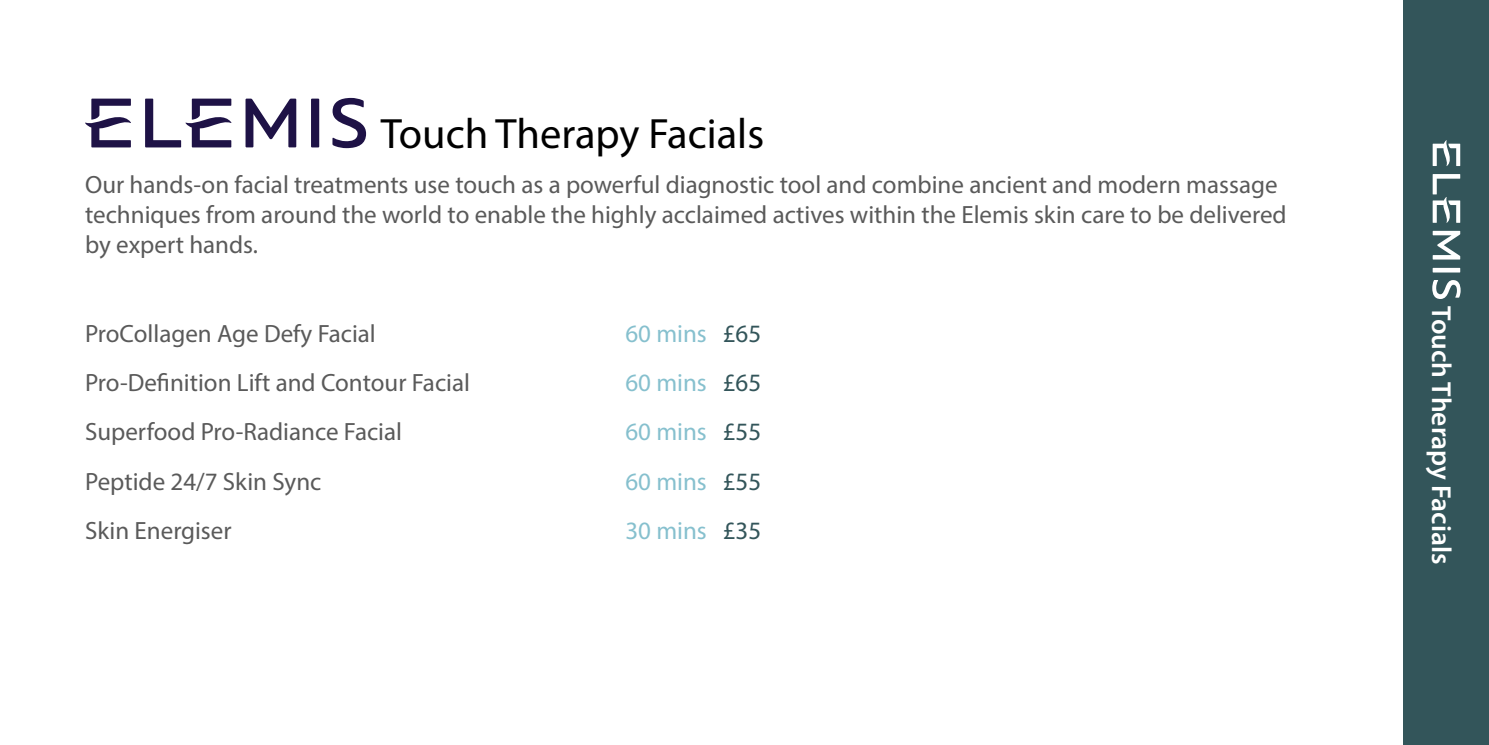
<style>
.page{position:relative;width:1489px;height:745px;background:#fff}
.page>*{position:absolute;margin:0;border:0;box-sizing:border-box;transform-origin:0 0}
.t1{font:42.5px "Myriad Pro";color:#000}
.t2{font:600 27.5px "Myriad Pro";color:#fff}
.t3{font:25px/30px "Myriad Pro";color:#5a5a5a}
.t4{font:25px "Myriad Pro";color:#86c0ce}
.s1{color:#33555a}
</style>
<div class="page">
<div style="left:1403px;top:0;width:85px;height:744px;background:#33555a"></div>
<svg style="left:1432px;top:140px;width:28px;height:159px"></svg>
<svg style="left:85px;top:98px;width:281px;height:50px"></svg>
<h1 class="t1" style="left:381px;top:108px;width:385px">Touch Therapy Facials</h1>
<p class="t3" style="left:85px;top:169px;width:1202px">Our hands-on facial treatments use touch as a powerful diagnostic tool and combine ancient and modern massage techniques from around the world to enable the highly acclaimed actives within the Elemis skin care to be delivered by expert hands.</p>
<p class="t3" style="left:85px;top:318px;width:292px">ProCollagen Age Defy Facial</p>
<p class="t4" style="left:625px;top:318px;width:137px">60 mins <span class="s1">£65</span></p>
<p class="t3" style="left:85px;top:367px;width:386px">Pro-Definition Lift and Contour Facial</p>
<p class="t4" style="left:625px;top:367px;width:137px">60 mins <span class="s1">£65</span></p>
<p class="t3" style="left:85px;top:416px;width:318px">Superfood Pro-Radiance Facial</p>
<p class="t4" style="left:625px;top:416px;width:137px">60 mins <span class="s1">£55</span></p>
<p class="t3" style="left:85px;top:465px;width:238px">Peptide 24/7 Skin Sync</p>
<p class="t4" style="left:625px;top:465px;width:137px">60 mins <span class="s1">£55</span></p>
<p class="t3" style="left:85px;top:514px;width:148px">Skin Energiser</p>
<p class="t4" style="left:625px;top:514px;width:137px">30 mins <span class="s1">£35</span></p>
<p class="t2" style="left:1458px;top:306px;width:259px;rotate:90deg">Touch Therapy Facials</p>
</div>
